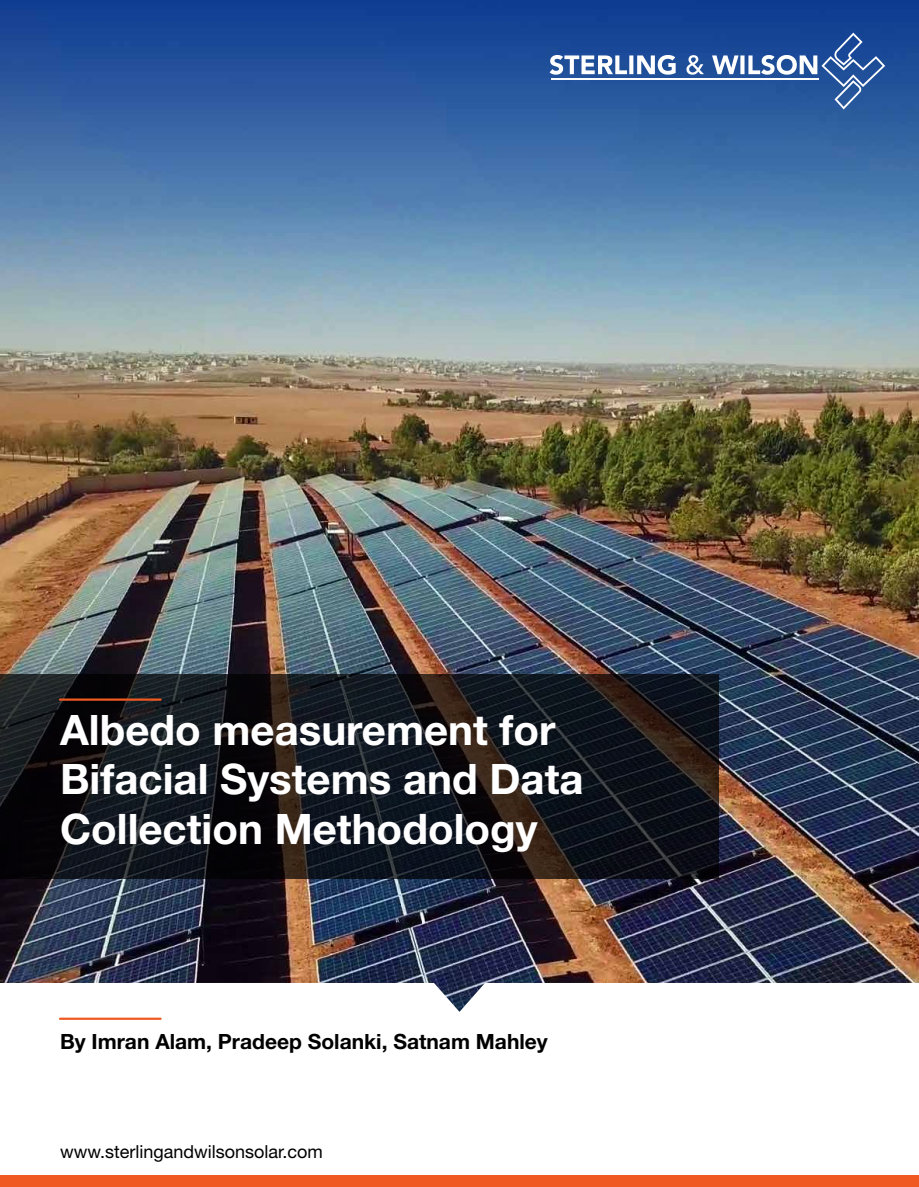
<style>
.page{position:relative;width:919px;height:1187px;background:#fff}
.page>*{position:absolute;margin:0;border:0;box-sizing:border-box;transform-origin:0 0}
.t1{font:700 42px/49.5px "Helvetica Neue LT Std";color:#fff}
.t2{font:700 21px "Helvetica Neue LT Std";color:#000}
.t3{font:18px "Helvetica Neue LT Std";color:#000}
</style>
<div class="page">
<img style="left:0;top:0;width:918px;height:1011px">
<hr style="left:60px;top:1017px;width:100px;height:2px;background:#f05a22">
<svg style="left:0;top:674px;width:718px;height:204px"></svg>
<div style="left:0;top:1174px;width:918px;height:12px;background:#f05a22"></div>
<svg style="left:549px;top:33px;width:336px;height:76px"></svg>
<hr style="left:60px;top:698px;width:100px;height:2px;background:#f05a22">
<p class="t1" style="left:60px;top:704px;width:525px">Albedo measurement for<br>Bifacial Systems and Data<br>Collection Methodology</p>
<p class="t2" style="left:60px;top:1028px;width:489px">By Imran Alam, Pradeep Solanki, Satnam Mahley</p>
<p class="t3" style="left:60px;top:1141px;width:264px">www.sterlingandwilsonsolar.com</p>
</div>
